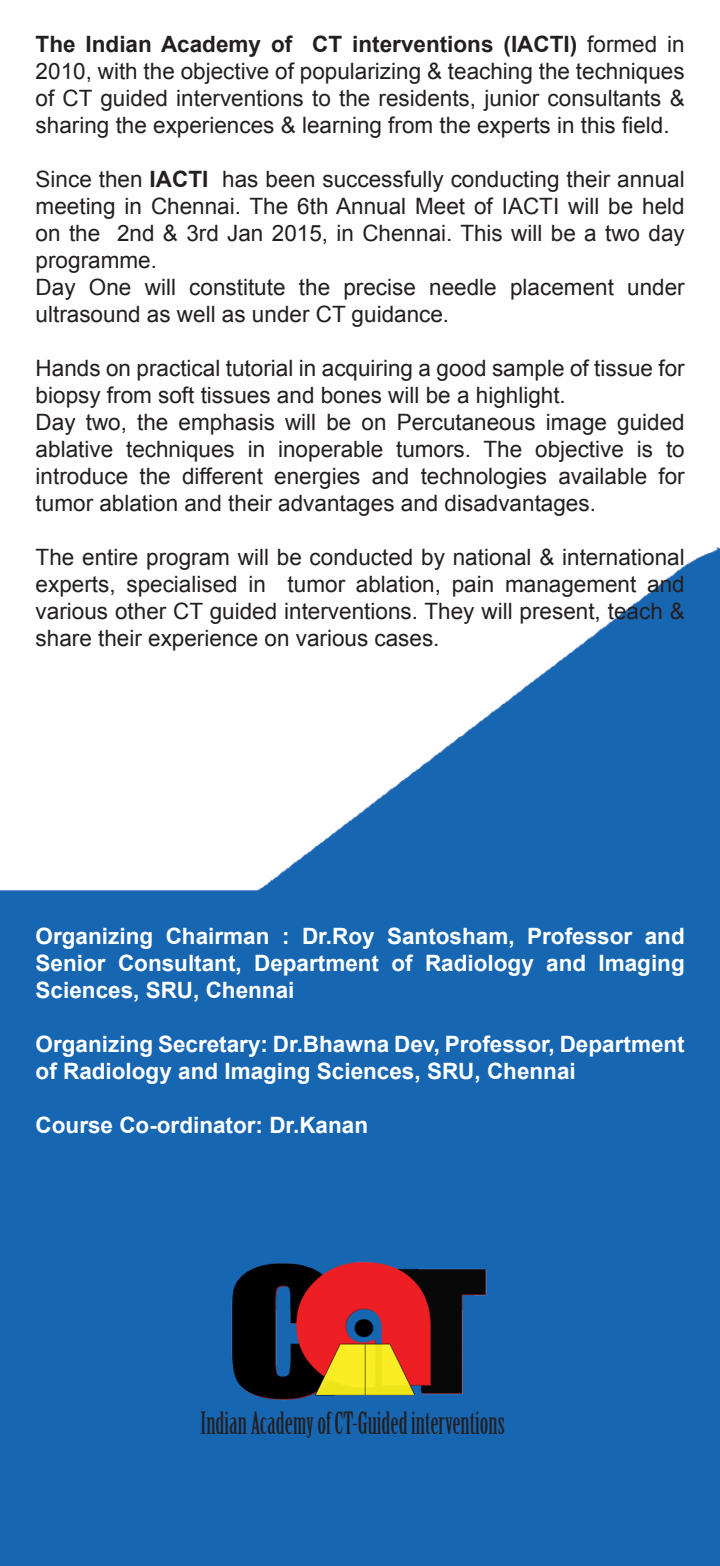
<style>
.page{position:relative;width:720px;height:1566px;background:#fff}
.page>*{position:absolute;margin:0;border:0;box-sizing:border-box;transform-origin:0 0}
.t1{font:30px "Birch Std";color:#231f20}
.t2{font:22.5px/27px "Arial";color:#231f20;text-align:justify}
.t3{font:700 22.5px/27px "Arial";color:#fff;text-align:justify}
.s1{font-weight:700}
</style>
<div class="page">
<img style="left:0;top:547px;width:720px;height:1018px">
<img style="left:225px;top:1202px;width:271px;height:209px">
<p class="t2" style="left:36px;top:30px;width:651px"><span class="s1">The Indian Academy of CT interventions (IACTI)</span> formed in 2010, with the objective of popularizing &amp; teaching the techniques of CT guided interventions to the residents, junior consultants &amp; sharing the experiences &amp; learning from the experts in this field.</p>
<p class="t2" style="left:36px;top:165px;width:651px">Since then <span class="s1">IACTI</span> has been successfully conducting their annual meeting in Chennai. The 6th Annual Meet of IACTI will be held on the 2nd &amp; 3rd Jan 2015, in Chennai. This will be a two day programme.</p>
<p class="t2" style="left:36px;top:273px;width:651px">Day One will constitute the precise needle placement under ultrasound as well as under CT guidance.</p>
<p class="t2" style="left:36px;top:354px;width:651px">Hands on practical tutorial in acquiring a good sample of tissue for biopsy from soft tissues and bones will be a highlight.</p>
<p class="t2" style="left:36px;top:408px;width:651px">Day two, the emphasis will be on Percutaneous image guided ablative techniques in inoperable tumors. The objective is to introduce the different energies and technologies available for tumor ablation and their advantages and disadvantages.</p>
<p class="t2" style="left:36px;top:543px;width:651px">The entire program will be conducted by national &amp; international experts, specialised in tumor ablation, pain management and various other CT guided interventions. They will present, teach &amp; share their experience on various cases.</p>
<p class="t3" style="left:36px;top:922px;width:651px">Organizing Chairman : Dr.Roy Santosham, Professor and Senior Consultant, Department of Radiology and Imaging Sciences, SRU, Chennai</p>
<p class="t3" style="left:36px;top:1030px;width:651px">Organizing Secretary: Dr.Bhawna Dev, Professor, Department of Radiology and Imaging Sciences, SRU, Chennai</p>
<p class="t3" style="left:36px;top:1111px;width:334px">Course Co-ordinator: Dr.Kanan</p>
<p class="t1" style="left:201px;top:1405px;width:306px">Indian Academy of CT-Guided interventions</p>
</div>
